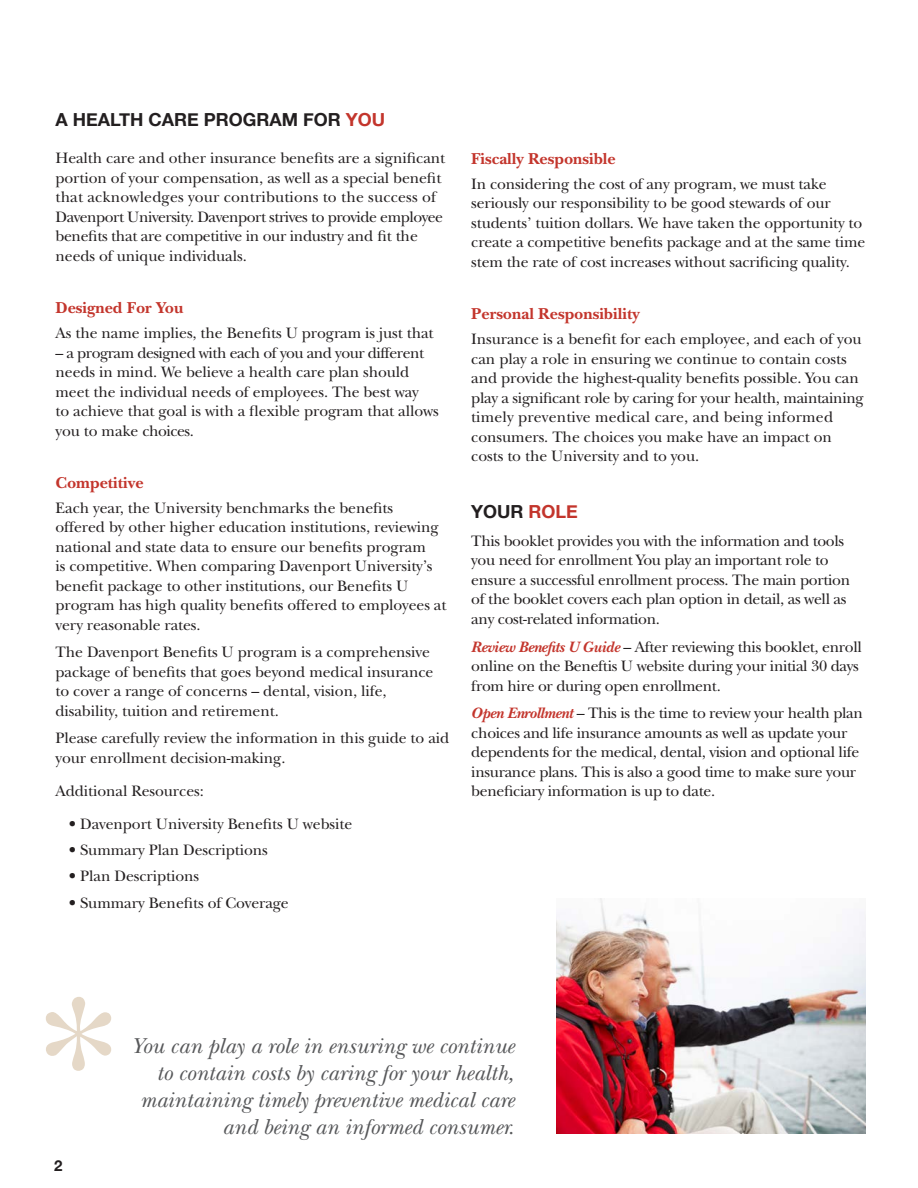
<style>
.page{position:relative;width:918px;height:1188px;background:#fff}
.page>*{position:absolute;margin:0;border:0;box-sizing:border-box;transform-origin:0 0}
.t1{font:180px "Times";color:#e5d8c7}
.CALL_OUT{font:italic 22.5px/27px "New Baskerville";color:#57585a;text-align:right}
.t2{font:700 18px "Helvetica Neue";color:#231f20}
.Subhead{font:700 16.5px "New Baskerville";color:#c3352c}
.Text{font:15.75px/19.5px "New Baskerville";letter-spacing:-.005em;color:#231f20}
.t3{font:700 15px "Helvetica Neue";color:#231f20}
.s1{color:#c3352c}
.s2{font-weight:700;font-style:italic;color:#c3352c}
</style>
<div class="page">
<img style="left:556px;top:899px;width:310px;height:235px">
<p class="t2" style="left:56px;top:105px;width:331px">A HEALTH CARE PROGRAM FOR <span class="s1">YOU</span></p>
<p class="Text" style="left:56px;top:149px;width:391px">Health care and other insurance benefits are a significant portion of your compensation, as well as a special benefit that acknowledges your contributions to the success of Davenport University. Davenport strives to provide employee benefits that are competitive in our industry and fit the needs of unique individuals.</p>
<p class="Subhead" style="left:56px;top:298px;width:129px">Designed For You</p>
<p class="Text" style="left:56px;top:323px;width:380px">As the name implies, the Benefits U program is just that</p>
<p class="Text" style="left:56px;top:343px;width:385px">– a program designed with each of you and your different needs in mind. We believe a health care plan should meet the individual needs of employees. The best way<br>to achieve that goal is with a flexible program that allows you to make choices.</p>
<p class="Subhead" style="left:56px;top:473px;width:90px">Competitive</p>
<p class="Text" style="left:56px;top:498px;width:392px">Each year, the University benchmarks the benefits offered by other higher education institutions, reviewing national and state data to ensure our benefits program<br>is competitive. When comparing Davenport University’s benefit package to other institutions, our Benefits U program has high quality benefits offered to employees at very reasonable rates.</p>
<p class="Text" style="left:56px;top:643px;width:380px">The Davenport Benefits U program is a comprehensive package of benefits that goes beyond medical insurance to cover a range of concerns – dental, vision, life, disability, tuition and retirement.</p>
<p class="Text" style="left:56px;top:729px;width:395px">Please carefully review the information in this guide to aid your enrollment decision-making.</p>
<p class="Text" style="left:56px;top:781px;width:150px">Additional Resources:</p>
<p class="Text" style="left:69px;top:814px;width:285px">• Davenport University Benefits U website</p>
<p class="Text" style="left:69px;top:840px;width:200px">• Summary Plan Descriptions</p>
<p class="Text" style="left:69px;top:867px;width:132px">• Plan Descriptions</p>
<p class="Text" style="left:69px;top:893px;width:221px">• Summary Benefits of Coverage</p>
<p class="Subhead" style="left:471px;top:149px;width:146px">Fiscally Responsible</p>
<p class="Text" style="left:471px;top:174px;width:396px">In considering the cost of any program, we must take seriously our responsibility to be good stewards of our students’ tuition dollars. We have taken the opportunity to create a competitive benefits package and at the same time stem the rate of cost increases without sacrificing quality.</p>
<p class="Subhead" style="left:471px;top:304px;width:170px">Personal Responsibility</p>
<p class="Text" style="left:471px;top:329px;width:394px">Insurance is a benefit for each employee, and each of you can play a role in ensuring we continue to contain costs and provide the highest-quality benefits possible. You can play a significant role by caring for your health, maintaining timely preventive medical care, and being informed consumers. The choices you make have an impact on costs to the University and to you.</p>
<p class="t2" style="left:471px;top:498px;width:108px">YOUR <span class="s1">ROLE</span></p>
<p class="Text" style="left:471px;top:531px;width:380px">This booklet provides you with the information and tools you need for enrollment You play an important role to ensure a successful enrollment process. The main portion of the booklet covers each plan option in detail, as well as any cost-related information.</p>
<p class="Text" style="left:471px;top:637px;width:392px"><span class="s2">Review Benefits U Guide</span> – After reviewing this booklet, enroll online on the Beneftis U website during your initial 30 days from hire or during open enrollment.</p>
<p class="Text" style="left:471px;top:703px;width:393px"><span class="s2">Open Enrollment</span> – This is the time to review your health plan choices and life insurance amounts as well as update your dependents for the medical, dental, vision and optional life insurance plans. This is also a good time to make sure your beneficiary information is up to date.</p>
<p class="t1" style="left:123px;top:1178px;width:91px;rotate:-180deg">*</p>
<p class="t3" style="left:54px;top:1154px;width:10px">2</p>
<p class="CALL_OUT" style="left:131px;top:1032px;width:385px">You can play a role in ensuring we continue to contain costs by caring for your health, maintaining timely preventive medical care and being an informed consumer.</p>
</div>
